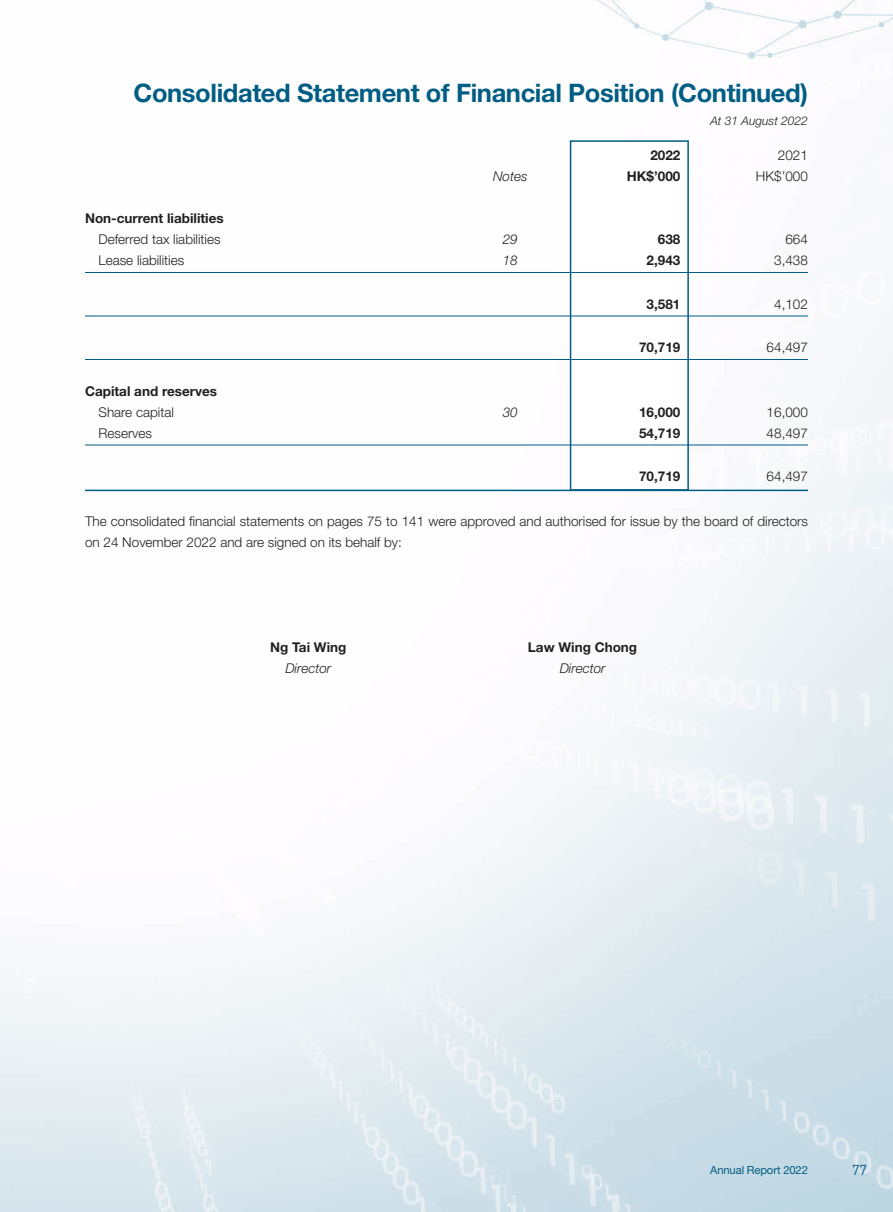
<style>
.page{position:relative;width:893px;height:1212px;background:#fff}
.page>*{position:absolute;margin:0;border:0;box-sizing:border-box;transform-origin:0 0}
.t1{font:700 25.5px "Helvetica Neue LT Std";letter-spacing:-.015em;color:#005d83}
.t2{font:14.25px "DINOT";color:#005d83}
.t3{font:300 13.5px/21px "Helvetica Neue LT Std";color:#231f20}
.t4{font:700 13.5px "Helvetica Neue LT Std";color:#231f20}
.t5{font:italic 300 13.5px "Helvetica Neue LT Std";color:#231f20}
.t6{font:italic 300 12px "Helvetica Neue LT Std";color:#231f20}
.t7{font:11.25px "Helvetica Neue LT Std";letter-spacing:-.01em;color:#005d83}
</style>
<div class="page">
<img style="left:0;top:0;width:893px;height:1212px">
<div style="left:570px;top:140px;width:119px;height:351px;background:#fff;border:2px solid #005d83"></div>
<hr style="left:85px;top:272px;width:723px;height:1px;background:#005d83">
<hr style="left:85px;top:316px;width:723px;height:1px;background:#005d83">
<hr style="left:85px;top:359px;width:723px;height:1px;background:#005d83">
<hr style="left:85px;top:445px;width:723px;height:1px;background:#005d83">
<hr style="left:85px;top:490px;width:723px;height:1px;background:#005d83">
<h1 class="t1" style="left:134px;top:77px;width:676px">Consolidated Statement of Financial Position (Continued)</h1>
<p class="t6" style="left:710px;top:114px;width:99px">At 31 August 2022</p>
<p class="t4" style="left:650px;top:147px;width:32px">2022</p>
<p class="t3" style="left:778px;top:144px;width:32px">2021</p>
<p class="t5" style="left:493px;top:168px;width:36px">Notes</p>
<p class="t4" style="left:627px;top:168px;width:55px">HK$’000</p>
<p class="t3" style="left:756px;top:165px;width:54px">HK$’000</p>
<p class="t4" style="left:85px;top:210px;width:140px">Non-current liabilities</p>
<p class="t3" style="left:99px;top:228px;width:124px">Deferred tax liabilities</p>
<p class="t5" style="left:503px;top:231px;width:17px">29</p>
<p class="t4" style="left:658px;top:231px;width:24px">638</p>
<p class="t3" style="left:785px;top:228px;width:24px">664</p>
<p class="t3" style="left:99px;top:249px;width:87px">Lease liabilities</p>
<p class="t5" style="left:503px;top:252px;width:17px">18</p>
<p class="t4" style="left:647px;top:252px;width:35px">2,943</p>
<p class="t3" style="left:774px;top:249px;width:35px">3,438</p>
<p class="t4" style="left:647px;top:295px;width:35px">3,581</p>
<p class="t3" style="left:774px;top:293px;width:35px">4,102</p>
<p class="t4" style="left:639px;top:339px;width:43px">70,719</p>
<p class="t3" style="left:767px;top:336px;width:43px">64,497</p>
<p class="t4" style="left:85px;top:382px;width:134px">Capital and reserves</p>
<p class="t3" style="left:99px;top:401px;width:77px">Share capital</p>
<p class="t5" style="left:503px;top:404px;width:17px">30</p>
<p class="t4" style="left:639px;top:403px;width:43px">16,000</p>
<p class="t3" style="left:767px;top:401px;width:43px">16,000</p>
<p class="t3" style="left:99px;top:422px;width:55px">Reserves</p>
<p class="t4" style="left:639px;top:424px;width:43px">54,719</p>
<p class="t3" style="left:767px;top:422px;width:43px">48,497</p>
<p class="t4" style="left:639px;top:468px;width:43px">70,719</p>
<p class="t3" style="left:767px;top:465px;width:43px">64,497</p>
<p class="t3" style="left:85px;top:510px;width:724px">The consolidated financial statements on pages 75 to 141 were approved and authorised for issue by the board of directors on 24 November 2022 and are signed on its behalf by:</p>
<p class="t4" style="left:270px;top:639px;width:78px">Ng Tai Wing</p>
<p class="t4" style="left:528px;top:639px;width:111px">Law Wing Chong</p>
<p class="t5" style="left:285px;top:660px;width:47px">Director</p>
<p class="t5" style="left:560px;top:660px;width:47px">Director</p>
<p class="t7" style="left:710px;top:1163px;width:99px">Annual Report 2022</p>
<p class="t2" style="left:852px;top:1159px;width:16px">77</p>
</div>
